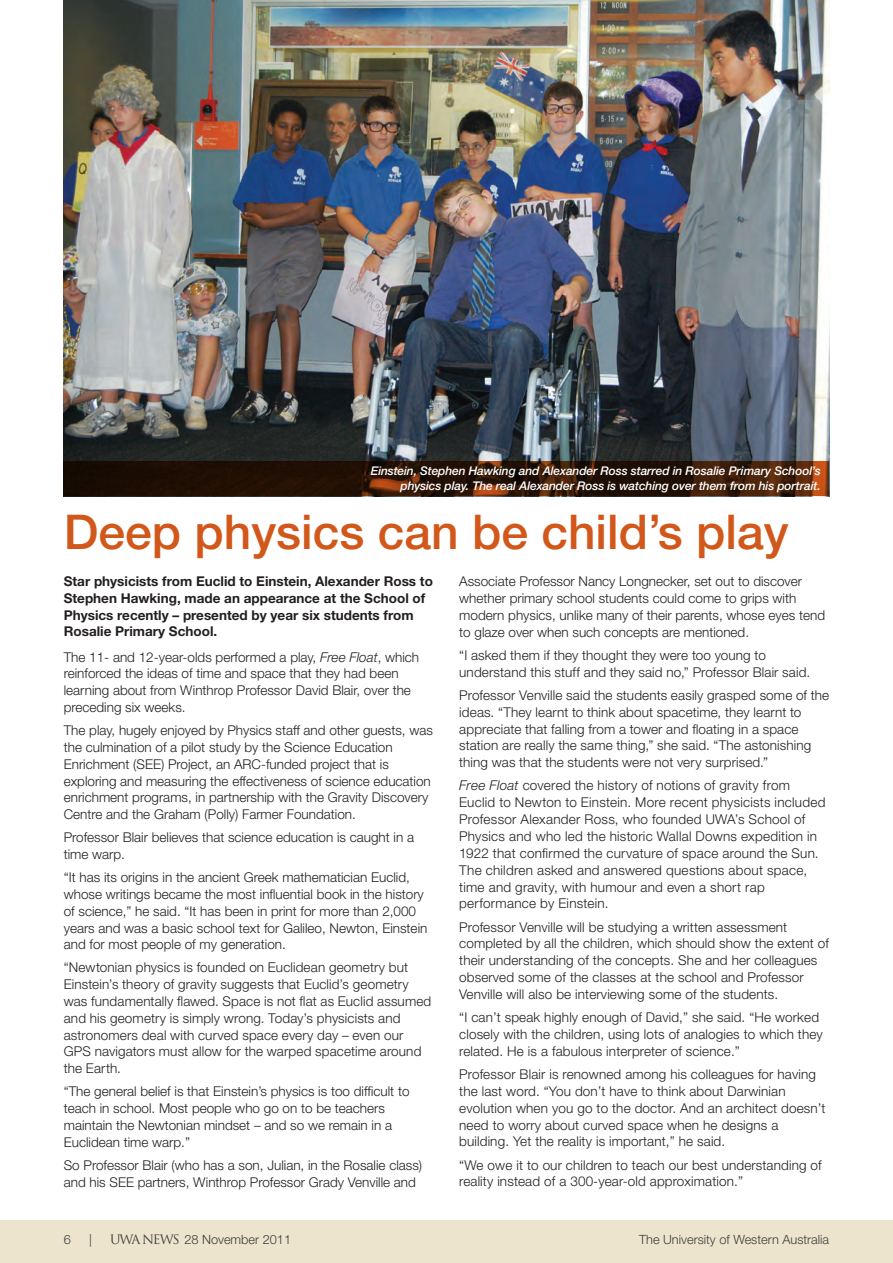
<style>
.page{position:relative;width:893px;height:1263px;background:#fff}
.page>*{position:absolute;margin:0;border:0;box-sizing:border-box;transform-origin:0 0}
.t1{font:500 48px "Helvetica Neue";color:#d1581a}
.t2{font:300 13.5px/16.8px "Helvetica Neue";color:#231f20}
.t3{font:300 13.5px/16.8px "Helvetica Neue";letter-spacing:.02em;color:#231f20}
.t4{font:700 13.5px/16.8px "Helvetica Neue";color:#231f20}
.t5{font:300 12.75px "Helvetica Neue";color:#3e3e3f}
.t6{font:italic 500 12px/15px "Helvetica Neue";letter-spacing:-.01em;color:#fff;text-align:right}
.s1{font-style:italic}
.s2{font-family:"Trajan Pro";font-weight:400}
</style>
<div class="page">
<img style="left:64px;top:0;width:765px;height:462px">
<svg style="left:64px;top:462px;width:765px;height:34px;fill:#210f04"></svg>
<div style="left:0;top:1220px;width:893px;height:43px;background:#ece4cc"></div>
<p class="t6" style="left:371px;top:464px;width:451px">Einstein, Stephen Hawking and Alexander Ross starred in Rosalie Primary School’s physics play. The real Alexander Ross is watching over them from his portrait.</p>
<h1 class="t1" style="left:64px;top:503px;width:726px">Deep physics can be child’s play</h1>
<p class="t2" style="left:459px;top:573px;width:367px">Associate Professor Nancy Longnecker, set out to discover whether primary school students could come to grips with modern physics, unlike many of their parents, whose eyes tend to glaze over when such concepts are mentioned.</p>
<p class="t2" style="left:459px;top:646px;width:352px">“I asked them if they thought they were too young to understand this stuff and they said no,” Professor Blair said.</p>
<p class="t2" style="left:459px;top:686px;width:371px">Professor Venville said the students easily grasped some of the ideas. “They learnt to think about spacetime, they learnt to appreciate that falling from a tower and floating in a space station are really the same thing,” she said. “The astonishing thing was that the students were not very surprised.”</p>
<p class="t2" style="left:459px;top:777px;width:368px"><span class="s1">Free Float</span> covered the history of notions of gravity from<br>Euclid to Newton to Einstein. More recent physicists included<br>Professor Alexander Ross, who founded UWA</p>
<p class="t4" style="left:64px;top:572px;width:371px">Star physicists from Euclid to Einstein, Alexander Ross to Stephen Hawking, made an appearance at the School of Physics recently – presented by year six students from Rosalie Primary School.</p>
<p class="t2" style="left:64px;top:648px;width:357px">The 11- and 12-year-olds performed a play, <span class="s1">Free Float</span>, which reinforced the ideas of time and space that they had been learning about from Winthrop Professor David Blair, over the preceding six weeks.</p>
<p class="t2" style="left:64px;top:722px;width:371px">The play, hugely enjoyed by Physics staff and other guests, was the culmination of a pilot study by the Science Education<br>Enrichment (SEE) Project, an ARC</p>
<p class="t2" style="left:64px;top:755px;width:369px;text-indent:197px">-funded project that is exploring and measuring the effectiveness of science education enrichment programs, in partnership with the Gravity Discovery Centre and the Graham (Polly) Farmer Foundation.</p>
<p class="t2" style="left:64px;top:829px;width:352px">Professor Blair believes that science education is caught in a time warp.</p>
<p class="t2" style="left:64px;top:869px;width:365px">“It has its origins in the ancient Greek mathematician Euclid, whose writings became the most influential book in the history of science,” he said. “It has been in print for more than 2,000 years and was a basic school text for Galileo, Newton, Einstein and for most people of my generation.</p>
<p class="t2" style="left:64px;top:959px;width:369px">“Newtonian physics is founded on Euclidean geometry but Einstein’s theory of gravity suggests that Euclid’s geometry was fundamentally flawed. Space is not flat as Euclid assumed and his geometry is simply wrong. Today’s physicists and astronomers deal with curved space every day – even our<br>GPS</p>
<p class="t3" style="left:459px;top:811px;width:361px;text-indent:276px">’s School of Physics and who led the historic Wallal Downs expedition in 1922 that confirmed the curvature of space around the Sun.<br>The children asked and answered questions about space, time and gravity, with humour and even a short rap performance by Einstein.</p>
<p class="t2" style="left:459px;top:918px;width:371px">Professor Venville will be studying a written assessment completed by all the children, which should show the extent of their understanding of the concepts. She and her colleagues observed some of the classes at the school and Professor Venville will also be interviewing some of the students.</p>
<p class="t2" style="left:459px;top:1009px;width:365px">“I can’t speak highly enough of David,” she said. “He worked closely with the children, using lots of analogies to which they related. He is a fabulous interpreter of science.”</p>
<p class="t2" style="left:459px;top:1065px;width:368px">Professor Blair is renowned among his colleagues for having the last word. “You don’t have to think about Darwinian evolution when you go to the doctor. And an architect doesn’t need to worry about curved space when he designs a building. Yet the reality is important,” he said.</p>
<p class="t2" style="left:459px;top:1156px;width:364px">“We owe it to our children to teach our best understanding of reality instead of a 300-year-old approximation.”</p>
<p class="t2" style="left:64px;top:1043px;width:359px;text-indent:31px">navigators must allow for the warped spacetime around the Earth.</p>
<p class="t2" style="left:64px;top:1083px;width:347px">“The general belief is that Einstein’s physics is too difficult to teach in school. Most people who go on to be teachers maintain the Newtonian mindset – and so we remain in a Euclidean time warp.”</p>
<p class="t2" style="left:64px;top:1156px;width:360px">So Professor Blair (who has a son, Julian, in the Rosalie class) and his SEE</p>
<p class="t2" style="left:138px;top:1173px;width:280px">partners, Winthrop Professor Grady Venville and</p>
<p class="t5" style="left:64px;top:1231px;width:9px">6</p>
<p class="t5" style="left:89px;top:1231px;width:4px">|</p>
<p class="t5" style="left:110px;top:1231px;width:182px"><span class="s2">UWA NEWS</span> 28 November 2011</p>
<p class="t5" style="left:639px;top:1231px;width:192px">The University of Western Australia</p>
</div>
